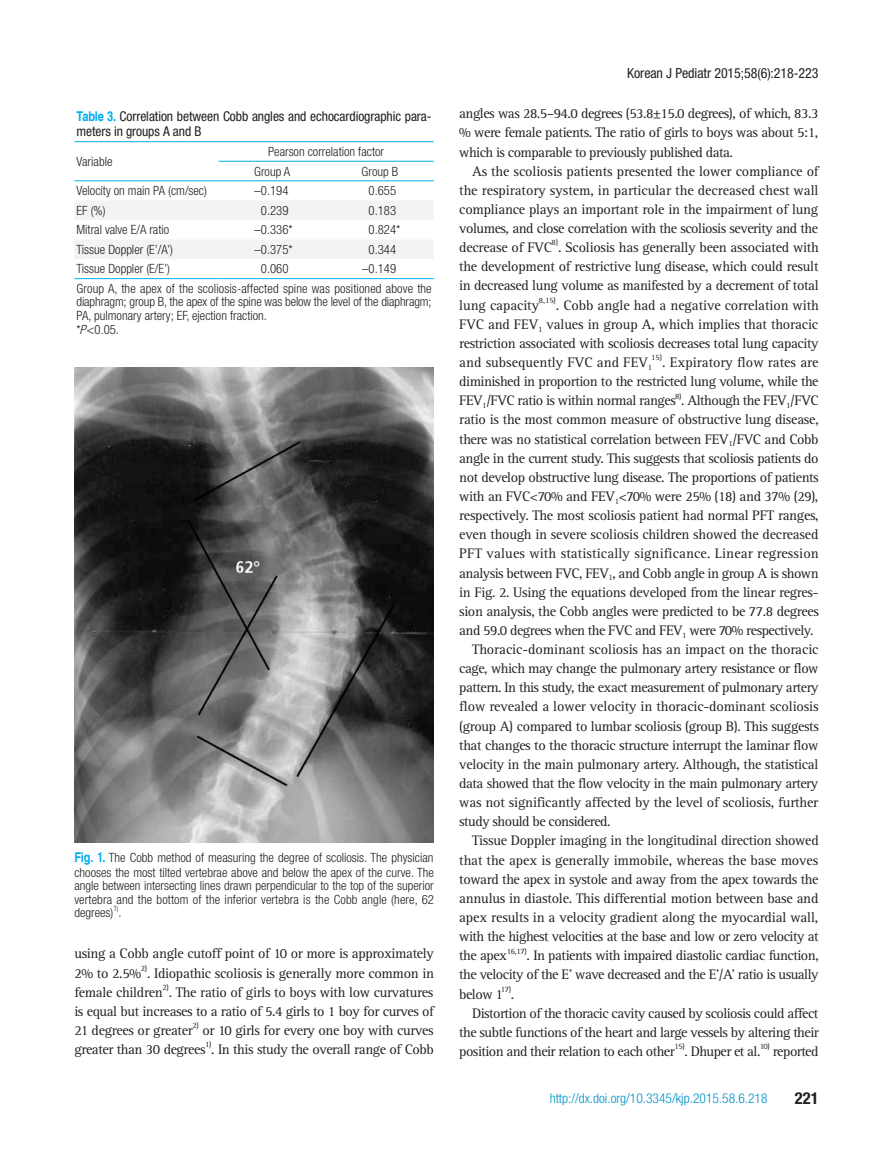
<style>
.page{position:relative;width:893px;height:1170px;background:#fff}
.page>*{position:absolute;margin:0;border:0;box-sizing:border-box;transform-origin:0 0}
.t1{font:700 condensed 16.5px "Helvetica Neue";color:#231f20}
.바탕글{font:14.25px/19.2px "Rotis Serif Std";letter-spacing:-.03em;color:#231f20;text-align:justify}
.t2{font:condensed 13.95px "Helvetica Neue";letter-spacing:-.005em;color:#231f20}
.t3{font:condensed 13.5px/15px "Helvetica Neue";letter-spacing:-.005em;color:#231f20}
.t4{font:300 condensed 13.5px "Helvetica Neue";color:#0092c8}
.t5{font:300 condensed 12.75px/13.8px "Helvetica Neue";color:#231f20;text-align:justify}
.바탕글-2{font:8.25px "Rotis Serif Std";letter-spacing:-.035em;color:#231f20}
.t6{font:300 condensed 7.5px "Helvetica Neue";color:#231f20}
.s1{font-family:"Helvetica";font-weight:700;color:#00aeef}
.s2{font-style:italic}
.s3{font-family:"Helvetica";font-weight:700;font-size:13.5px;color:#00aeef}
</style>
<div class="page">
<svg style="left:75px;top:201px;width:358px;height:58px"></svg>
<hr style="left:74px;top:141px;width:144px;height:1px;background:#00aeef">
<hr style="left:218px;top:141px;width:108px;height:1px;background:#00aeef">
<hr style="left:326px;top:141px;width:108px;height:1px;background:#00aeef">
<hr style="left:74px;top:180px;width:144px;height:1px;background:#00aeef">
<hr style="left:218px;top:180px;width:108px;height:1px;background:#00aeef">
<hr style="left:326px;top:180px;width:108px;height:1px;background:#00aeef">
<hr style="left:218px;top:161px;width:108px;height:1px;background:#00aeef">
<hr style="left:326px;top:161px;width:108px;height:1px;background:#00aeef">
<hr style="left:74px;top:278px;width:144px;height:1px;background:#00aeef">
<hr style="left:218px;top:278px;width:108px;height:1px;background:#00aeef">
<hr style="left:326px;top:278px;width:108px;height:1px;background:#00aeef">
<img style="left:74px;top:367px;width:360px;height:475px">
<p class="t3" style="left:77px;top:109px;width:355px"><span class="s1">Table 3.</span> Correlation between Cobb angles and echocardiographic para&shy;meters in groups A and B</p>
<p class="t5" style="left:77px;top:154px;width:37px">Variable</p>
<p class="t5" style="left:268px;top:144px;width:117px">Pearson correlation factor</p>
<p class="t5" style="left:254px;top:164px;width:38px">Group A</p>
<p class="t5" style="left:362px;top:164px;width:38px">Group B</p>
<p class="t5" style="left:77px;top:184px;width:132px">Velocity on main PA (cm/sec)</p>
<p class="t5" style="left:255px;top:184px;width:35px">–0.194</p>
<p class="t5" style="left:369px;top:184px;width:29px">0.655</p>
<p class="t5" style="left:77px;top:203px;width:31px">EF (%)</p>
<p class="t5" style="left:261px;top:203px;width:29px">0.239</p>
<p class="t5" style="left:369px;top:203px;width:29px">0.183</p>
<p class="t5" style="left:77px;top:223px;width:94px">Mitral valve E/A ratio</p>
<p class="t5" style="left:255px;top:223px;width:40px">–0.336*</p>
<p class="t5" style="left:369px;top:223px;width:33px">0.824*</p>
<p class="t5" style="left:77px;top:242px;width:98px">Tissue Doppler (E’/A’)</p>
<p class="t5" style="left:255px;top:242px;width:40px">–0.375*</p>
<p class="t5" style="left:369px;top:242px;width:29px">0.344</p>
<p class="t5" style="left:77px;top:262px;width:95px">Tissue Doppler (E/E’)</p>
<p class="t5" style="left:261px;top:262px;width:29px">0.060</p>
<p class="t5" style="left:362px;top:262px;width:35px">–0.149</p>
<p class="t5" style="left:77px;top:281px;width:357px">Group A, the apex of the scoliosis-affected spine was positioned above the diaphragm; group B, the apex of the spine was below the level of the diaphragm; PA, pulmonary artery; EF, ejection fraction.</p>
<p class="t5" style="left:77px;top:322px;width:44px">*<span class="s2">P</span>&lt;0.05.</p>
<p class="t5" style="left:74px;top:850px;width:361px"><span class="s3">Fig. 1.</span> The Cobb method of measuring the degree of scoliosis. The physician chooses the most tilted vertebrae above and below the apex of the curve. The angle between intersecting lines drawn perpendicular to the top of the superior vertebra and the bottom of the inferior vertebra is the Cobb angle (here, 62 degrees) .</p>
<p class="t6" style="left:113px;top:903px;width:7px">1)</p>
<p class="바탕글" style="left:74px;top:944px;width:361px">using a Cobb angle cutoff point of 10 or more is approximately<br>2% to 2.5% . Idiopathic scoliosis is generally more common in</p>
<p class="바탕글-2" style="left:141px;top:963px;width:8px">2)</p>
<p class="바탕글" style="left:74px;top:982px;width:361px">female children . The ratio of girls to boys with low curvatures</p>
<p class="바탕글-2" style="left:162px;top:982px;width:8px">2)</p>
<p class="바탕글" style="left:74px;top:1001px;width:361px">is equal but increases to a ratio of 5.4 girls to 1 boy for curves of<br>21 degrees or greater</p>
<p class="바탕글-2" style="left:192px;top:1020px;width:8px">2)</p>
<p class="바탕글" style="left:74px;top:1020px;width:361px;text-align:right">or 10 girls for every one boy with curves<br>greater than 30 degrees . In this study the overall range of Cobb</p>
<p class="바탕글-2" style="left:205px;top:1039px;width:8px">1)</p>
<p class="t2" style="left:627px;top:65px;width:193px">Korean J Pediatr 2015;58(6):218-223</p>
<p class="바탕글" style="left:459px;top:104px;width:361px">angles was 28.5–94.0 degrees (53.8±15.0 degrees), of which, 83.3 % were female patients. The ratio of girls to boys was about 5:1, which is comparable to previously published data.</p>
<p class="바탕글" style="left:459px;top:162px;width:361px;text-indent:13px">As the scoliosis patients presented the lower compliance of the respiratory system, in particular the decreased chest wall compliance plays an important role in the impairment of lung volumes, and close correlation with the scoliosis severity and the decrease of FVC . Scoliosis has generally been associated with</p>
<p class="바탕글-2" style="left:552px;top:238px;width:8px">8)</p>
<p class="바탕글" style="left:459px;top:257px;width:361px">the development of restrictive lung disease, which could result in decreased lung volume as manifested by a decrement of total lung capacity</p>
<p class="바탕글-2" style="left:539px;top:295px;width:19px">8,15)</p>
<p class="바탕글" style="left:459px;top:296px;width:361px;text-indent:97px">. Cobb angle had a negative correlation with FVC and FEV<sub>1</sub> values in group A, which implies that thoracic restriction associated with scoliosis decreases total lung capacity and subsequently FVC and FEV<sub>1</sub></p>
<p class="바탕글-2" style="left:651px;top:353px;width:12px">15)</p>
<p class="바탕글" style="left:459px;top:353px;width:361px;text-indent:203px">. Expiratory flow rates are diminished in proportion to the restricted lung volume, while the FEV<sub>1</sub>/FVC ratio is within normal ranges . Although the FEV<sub>1</sub>/FVC</p>
<p class="바탕글-2" style="left:675px;top:391px;width:8px">8)</p>
<p class="바탕글" style="left:459px;top:410px;width:361px">ratio is the most common measure of obstructive lung disease, there was no statistical correlation between FEV<sub>1</sub>/FVC and Cobb angle in the current study. This suggests that scoliosis patients do not develop obstructive lung disease. The proportions of patients with an FVC&lt;70% and FEV<sub>1</sub>&lt;70% were 25% (18) and 37% (29), respectively. The most scoliosis patient had normal PFT ranges, even though in severe scoliosis children showed the decreased PFT values with statistically significance. Linear regression analysis between FVC, FEV<sub>1</sub>, and Cobb angle in group A is shown in Fig. 2. Using the equations developed from the linear regres&shy;sion analysis, the Cobb angles were predicted to be 77.8 degrees and 59.0 degrees when the FVC and FEV<sub>1</sub> were 70% respectively.</p>
<p class="바탕글" style="left:459px;top:640px;width:361px;text-indent:13px">Thoracic-dominant scoliosis has an impact on the thoracic cage, which may change the pulmonary artery resistance or flow pattern. In this study, the exact measurement of pulmonary artery flow revealed a lower velocity in thoracic-dominant scoliosis (group A) compared to lumbar scoliosis (group B). This suggests that changes to the thoracic structure interrupt the laminar flow velocity in the main pulmonary artery. Although, the statistical data showed that the flow velocity in the main pulmonary artery was not significantly affected by the level of scoliosis, further study should be considered.</p>
<p class="바탕글" style="left:459px;top:831px;width:361px;text-indent:13px">Tissue Doppler imaging in the longitudinal direction showed that the apex is generally immobile, whereas the base moves toward the apex in systole and away from the apex towards the annulus in diastole. This differential motion between base and apex results in a velocity gradient along the myocardial wall, with the highest velocities at the base and low or zero velocity at the apex</p>
<p class="바탕글-2" style="left:507px;top:946px;width:22px">16,17)</p>
<p class="바탕글" style="left:459px;top:946px;width:361px;text-indent:67px">. In patients with impaired diastolic cardiac function, the velocity of the E’ wave decreased and the E’/A’ ratio is usually below 1</p>
<p class="바탕글-2" style="left:501px;top:984px;width:12px">17)</p>
<p class="바탕글" style="left:511px;top:984px;width:5px">.</p>
<p class="바탕글" style="left:459px;top:1003px;width:361px;text-indent:13px">Distortion of the thoracic cavity caused by scoliosis could affect the subtle functions of the heart and large vessels by altering their position and their relation to each other</p>
<p class="바탕글-2" style="left:674px;top:1041px;width:12px">15)</p>
<p class="바탕글" style="left:684px;top:1041px;width:77px">. Dhuper et al.</p>
<p class="바탕글-2" style="left:760px;top:1041px;width:11px">10)</p>
<p class="바탕글" style="left:773px;top:1041px;width:47px">reported</p>
<p class="t4" style="left:550px;top:1090px;width:219px">http://dx.doi.org/10.3345/kjp.2015.58.6.218</p>
<p class="t1" style="left:795px;top:1087px;width:25px">221</p>
</div>
